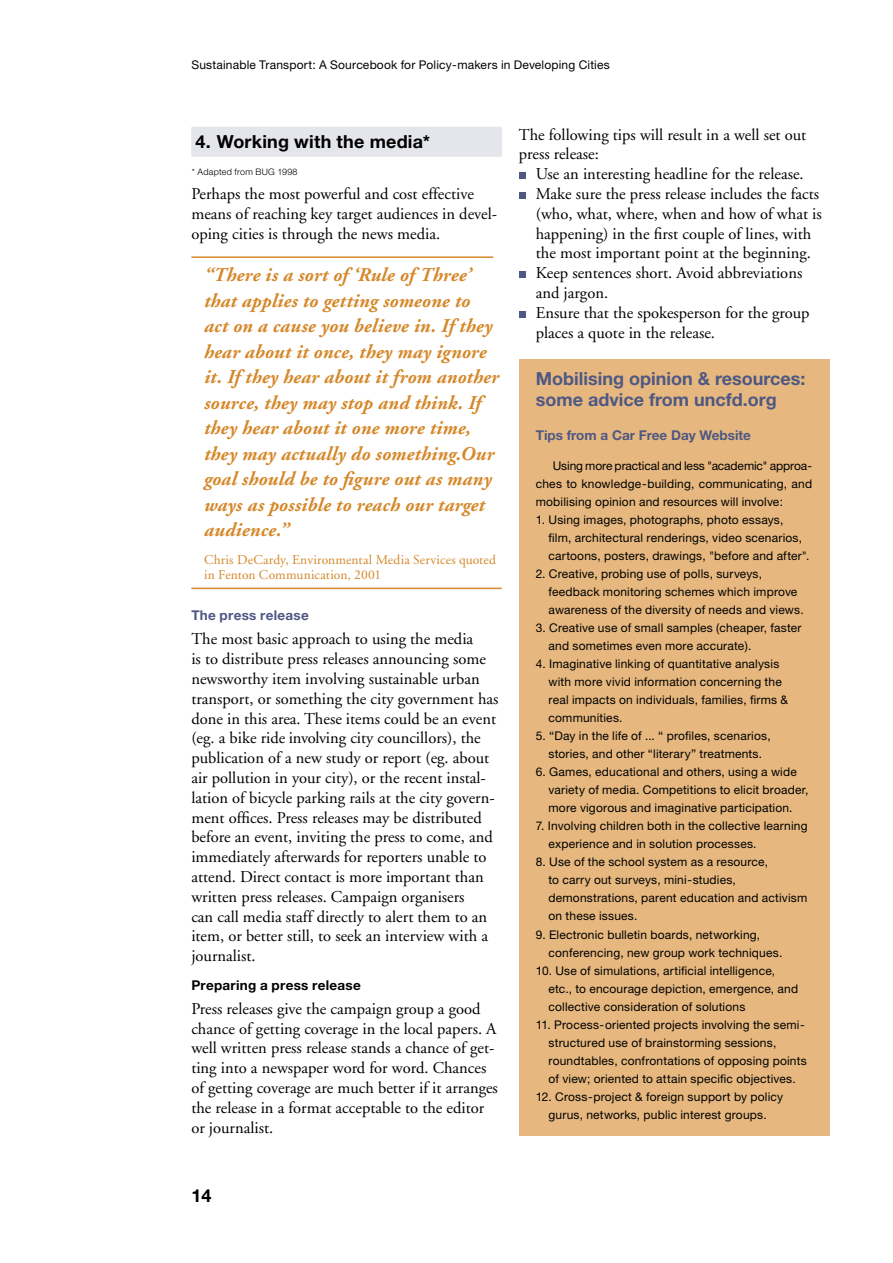
<style>
.page{position:relative;width:893px;height:1263px;background:#fff}
.page>*{position:absolute;margin:0;border:0;box-sizing:border-box;transform-origin:0 0}
.t1{font:italic 700 19.5px/25.5px "Adobe Garamond";letter-spacing:.01em;color:#d5882a}
.t2{font:700 18px/21px "Helvetica Neue";color:#4e5883}
.t3{font:700 18px "Helvetica Neue";letter-spacing:.01em;color:#000}
.t4{font:16.5px/19.8px "Adobe Garamond";color:#000}
.t5{font:13.5px/15px "Adobe Garamond";letter-spacing:.015em;color:#d5882a}
.t6{font:700 13.5px "Helvetica Neue";color:#4e5883}
.t7{font:700 13.5px "Helvetica Neue";letter-spacing:.02em;color:#000}
.t8{font:700 13.5px "Helvetica Neue";letter-spacing:.02em;color:#4e5883}
.t9{font:12px/18px "Helvetica Neue";letter-spacing:.015em;color:#000}
.t10{font:300 9px "Helvetica Neue";letter-spacing:.025em;color:#000}
</style>
<div class="page">
<div style="left:191px;top:127px;width:311px;height:30px;background:#e4e6ec"></div>
<hr style="left:191px;top:256px;width:302px;height:2px;background:#d5882a">
<hr style="left:191px;top:588px;width:311px;height:1px;background:#d5882a">
<div style="left:519px;top:359px;width:310px;height:776px;background:#e6b87f"></div>
<div style="left:519px;top:172px;width:7px;height:7px;background:#4e5883"></div>
<div style="left:519px;top:192px;width:7px;height:7px;background:#4e5883"></div>
<div style="left:519px;top:271px;width:7px;height:7px;background:#4e5883"></div>
<div style="left:519px;top:311px;width:7px;height:7px;background:#4e5883"></div>
<p class="t9" style="left:191px;top:56px;width:420px">Sustainable Transport: A Sourcebook for Policy-makers in Developing Cities</p>
<h2 class="t3" style="left:196px;top:130px;width:236px">4. Working with the media*</h2>
<p class="t10" style="left:192px;top:166px;width:107px">* Adapted from BUG 1998</p>
<h3 class="t4" style="left:191px;top:184px;width:307px">Perhaps the most powerful and cost effective means of reaching key target audiences in devel&shy;oping cities is through the news media.</h3>
<p class="t1" style="left:204px;top:263px;width:296px">“There is a sort of ‘Rule of Three’ that applies to getting someone to act on a cause you believe in. If they hear about it once, they may ignore it. If they hear about it from another source, they may stop and think. If they hear about it one more time, they may actually do something.Our goal should be to figure out as many ways as possible to reach our target audience.”</p>
<p class="t5" style="left:204px;top:553px;width:293px">Chris DeCardy, Environmental Media Services quoted in Fenton Communication, 2001</p>
<p class="t8" style="left:191px;top:607px;width:119px">The press release</p>
<p class="t4" style="left:191px;top:630px;width:309px">The most basic approach to using the media<br>is to distribute press releases announcing some newsworthy item involving sustainable urban transport, or something the city government has done in this area. These items could be an event (eg. a bike ride involving city councillors), the publication of a new study or report (eg. about air pollution in your city), or the recent instal&shy;lation of bicycle parking rails at the city govern&shy;ment offices. Press releases may be distributed before an event, inviting the press to come, and immediately afterwards for reporters unable to attend. Direct contact is more important than written press releases. Campaign organisers<br>can call media staff directly to alert them to an item, or better still, to seek an interview with a journalist.</p>
<p class="t7" style="left:191px;top:977px;width:171px">Preparing a press release</p>
<p class="t4" style="left:191px;top:999px;width:308px">Press releases give the campaign group a good chance of getting coverage in the local papers. A well written press release stands a chance of get&shy;ting into a newspaper word for word. Chances of getting coverage are much better if it arranges the release in a format acceptable to the editor or journalist.</p>
<h3 class="t4" style="left:519px;top:125px;width:289px">The following tips will result in a well set out press release:</h3>
<p class="t4" style="left:536px;top:165px;width:287px">Use an interesting headline for the release.<br>Make sure the press release includes the facts (who, what, where, when and how of what is happening) in the first couple of lines, with the most important point at the beginning.<br>Keep sentences short. Avoid abbreviations and jargon.<br>Ensure that the spokesperson for the group places a quote in the release.</p>
<h2 class="t2" style="left:536px;top:368px;width:271px">Mobilising opinion &amp; resources: some advice from uncfd.org</h2>
<p class="t6" style="left:536px;top:426px;width:217px">Tips from a Car Free Day Website</p>
<p class="t9" style="left:536px;top:457px;width:278px;text-align:justify;text-indent:17px">Using more practical and less "academic" approa&shy;ches to knowledge-building, communicating, and mobilising opinion and resources will involve:</p>
<p class="t9" style="left:549px;top:511px;width:263px;text-indent:-13px">1. Using images, photographs, photo essays,<br>film, architectural renderings, video scenarios, cartoons, posters, drawings, "before and after".</p>
<p class="t9" style="left:549px;top:565px;width:257px;text-indent:-13px">2. Creative, probing use of polls, surveys, feedback monitoring schemes which improve awareness of the diversity of needs and views.</p>
<p class="t9" style="left:549px;top:619px;width:254px;text-indent:-13px">3. Creative use of small samples (cheaper, faster and sometimes even more accurate).</p>
<p class="t9" style="left:549px;top:655px;width:241px;text-indent:-13px">4. Imaginative linking of quantitative analysis with more vivid information concerning the real impacts on individuals, families, firms &amp; communities.</p>
<p class="t9" style="left:536px;top:727px;width:236px;text-align:center">5. “Day in the life of ... “ profiles, scenarios, stories, and other “literary” treatments.</p>
<p class="t9" style="left:549px;top:763px;width:261px;text-indent:-13px">6. Games, educational and others, using a wide variety of media. Competitions to elicit broader, more vigorous and imaginative participation.</p>
<p class="t9" style="left:549px;top:817px;width:260px;text-indent:-13px">7. Involving children both in the collective learning experience and in solution processes.</p>
<p class="t9" style="left:549px;top:853px;width:260px;text-indent:-13px">8. Use of the school system as a resource,<br>to carry out surveys, mini-studies, demonstrations, parent education and activism on these issues.</p>
<p class="t9" style="left:549px;top:925px;width:235px;text-indent:-13px">9. Electronic bulletin boards, networking, conferencing, new group work techniques.</p>
<p class="t9" style="left:549px;top:961px;width:251px;text-indent:-13px">10. Use of simulations, artificial intelligence, etc., to encourage depiction, emergence, and collective consideration of solutions</p>
<p class="t9" style="left:549px;top:1015px;width:260px;text-indent:-13px">11. Process-oriented projects involving the semi&shy;structured use of brainstorming sessions, roundtables, confrontations of opposing points of view; oriented to attain specific objectives.</p>
<p class="t9" style="left:536px;top:1087px;width:249px;text-align:center">12. Cross-project &amp; foreign support by policy gurus, networks, public interest groups.</p>
<h2 class="t3" style="left:191px;top:1184px;width:22px">14</h2>
</div>
